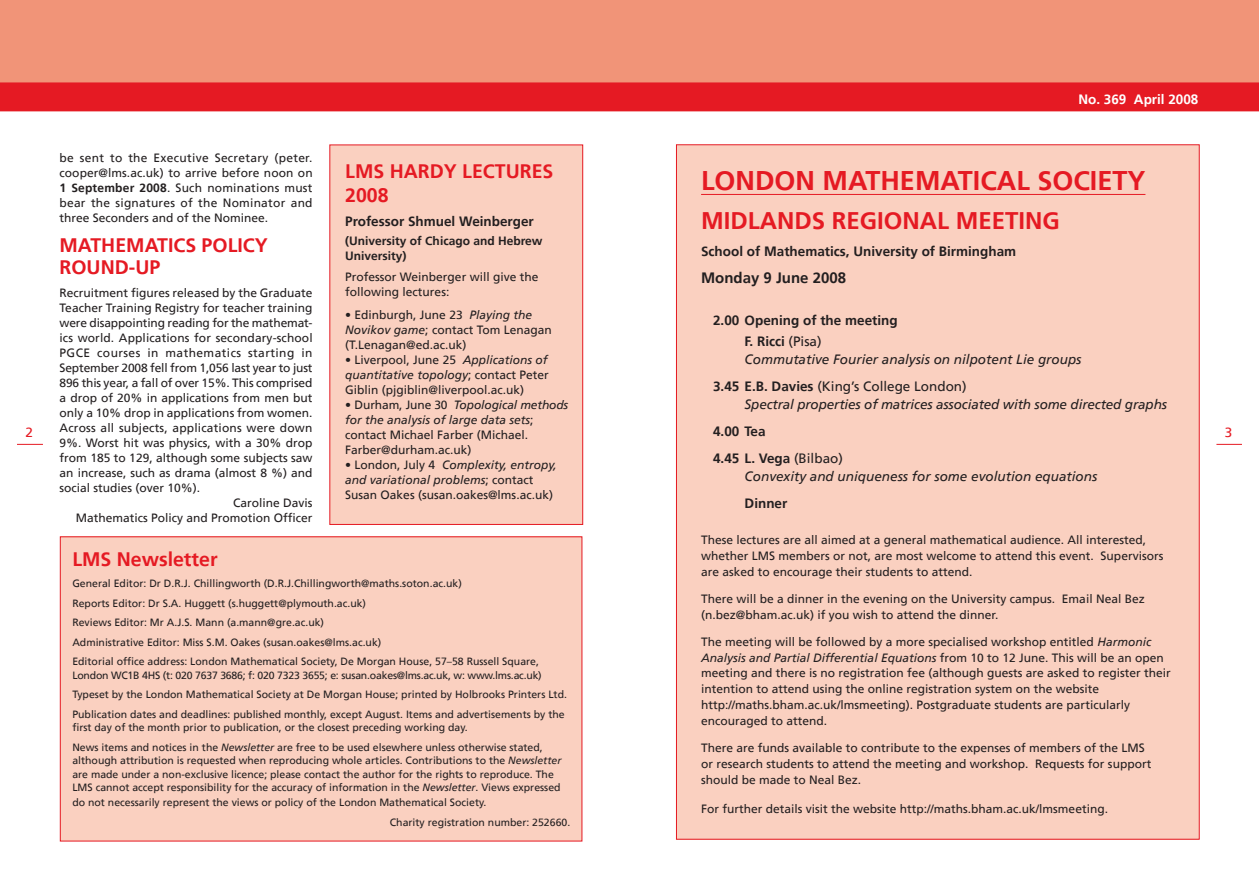
<style>
.page{position:relative;width:1259px;height:893px;background:#fff}
.page>*{position:absolute;margin:0;border:0;box-sizing:border-box;transform-origin:0 0}
.t1{font:700 27px "Frutiger CE";color:#e51a23}
.t2{font:700 24px "Frutiger CE";color:#e51a23}
.t3{font:700 19.5px/22.5px "Frutiger CE";color:#e51a23}
.t4{font:700 15px "Frutiger CE";color:#231f20}
.t5{font:italic 13.5px/27px "Frutiger CE";color:#231f20}
.t6{font:700 13.5px/21px "Frutiger CE";color:#231f20}
.t7{font:700 13.5px "Frutiger CE";color:#fff}
.t8{font:12px/15px "Frutiger CE";color:#231f20}
.t9{font:700 12px/15px "Frutiger CE";color:#231f20}
.t10{font:12px "Frutiger CE";letter-spacing:.035em;color:#231f20}
.t11{font:10.5px/19.5px "Frutiger CE";color:#231f20}
.s1{font-weight:700}
.s2{font-style:italic}
.s3{font-weight:400}
.s4{font-weight:700;font-style:normal}
.s5{font-style:normal}
</style>
<div class="page">
<svg style="left:17px;top:444px;width:26px;height:1px"></svg>
<div style="left:60px;top:537px;width:522px;height:304px;background:#fad0c0"></div>
<div style="left:0;top:0;width:1259px;height:24px;background:#f19478"></div>
<svg style="left:0;top:24px;width:1259px;height:88px;background:#ed6d5d"></svg>
<div style="left:993px;top:92px;width:207px;height:17px;border:2px solid #e51a23"></div>
<svg style="left:1216px;top:444px;width:26px;height:1px"></svg>
<div style="left:676px;top:145px;width:523px;height:694px;background:#fad0c0"></div>
<hr style="left:701px;top:194px;width:444px;height:1px;background:#e51a23">
<div style="left:330px;top:145px;width:253px;height:379px;background:#fad0c0"></div>
<div style="left:330px;top:145px;width:253px;height:380px;border:1px solid #e51a23"></div>
<p class="t8" style="left:60px;top:150px;width:255px;text-align:justify">be sent to the Executive Secretary (peter. cooper@lms.ac.uk) to arrive before noon on <span class="s1">1 September 2008</span>. Such nominations must bear the signatures of the Nominator and three Seconders and of the Nominee.</p>
<h3 class="t3" style="left:345px;top:159px;width:210px;line-height:24px">LMS HARDY LECTURES<br>2008</h3>
<p class="t6" style="left:345px;top:210px;width:190px">Professor Shmuel Weinberger</p>
<p class="t9" style="left:345px;top:233px;width:199px">(University of Chicago and Hebrew<br>University)</p>
<p class="t8" style="left:345px;top:269px;width:195px">Professor Weinberger will give the following lectures:</p>
<p class="t8" style="left:345px;top:307px;width:208px">• Edinburgh, June 23 <span class="s2">Playing the<br>Novikov game</span>; contact Tom Lenagan (T.Lenagan@ed.ac.uk)</p>
<p class="t8" style="left:345px;top:352px;width:205px;text-align:justify">• Liverpool, June 25 <span class="s2">Applications of quantitative topology</span>; contact Peter Giblin (pjgiblin@liverpool.ac.uk)</p>
<p class="t8" style="left:345px;top:397px;width:224px">• Durham, June 30 <span class="s2">Topological methods for the analysis of large data sets</span>; contact Michael Farber (Michael.<br>Farber@durham.ac.uk)</p>
<p class="t8" style="left:345px;top:457px;width:213px">• London, July 4 <span class="s2">Complexity, entropy, and variational problems</span>; contact<br>Susan Oakes (susan.oakes@lms.ac.uk)</p>
<h3 class="t3" style="left:60px;top:233px;width:210px">MATHEMATICS POLICY<br>ROUND-UP</h3>
<p class="t8" style="left:60px;top:285px;width:255px">Recruitment figures released by the Graduate</p>
<p class="t8" style="left:60px;top:300px;width:254px">Teacher Training Registry for teacher training</p>
<p class="t8" style="left:60px;top:315px;width:254px">were disappointing reading for the mathemat-</p>
<p class="t8" style="left:60px;top:330px;width:255px">ics world. Applications for secondary-school</p>
<p class="t10" style="left:60px;top:345px;width:254px">PGCE courses in mathematics starting in</p>
<p class="t8" style="left:60px;top:360px;width:254px">September 2008 fell from 1,056 last year to just</p>
<p class="t8" style="left:60px;top:375px;width:254px">896 this year, a fall of over 15%. This comprised</p>
<p class="t8" style="left:60px;top:390px;width:254px">a drop of 20% in applications from men but</p>
<p class="t8" style="left:60px;top:405px;width:255px">only a 10% drop in applications from women.</p>
<p class="t8" style="left:60px;top:420px;width:254px">Across all subjects, applications were down</p>
<p class="t8" style="left:60px;top:435px;width:254px">9%. Worst hit was physics, with a 30% drop</p>
<p class="t8" style="left:60px;top:450px;width:254px">from 185 to 129, although some subjects saw</p>
<p class="t8" style="left:60px;top:465px;width:254px">an increase, such as drama (almost 8 %) and</p>
<p class="t8" style="left:60px;top:480px;width:142px">social studies (over 10%).</p>
<p class="t8" style="left:233px;top:495px;width:81px">Caroline Davis</p>
<p class="t8" style="left:76px;top:510px;width:238px">Mathematics Policy and Promotion Officer</p>
<h3 class="t3" style="left:72px;top:548px;width:147px">LMS Newsletter</h3>
<p class="t11" style="left:72px;top:574px;width:468px">General Editor: Dr D.R.J. Chillingworth (D.R.J.Chillingworth@maths.soton.ac.uk)<br>Reports Editor: Dr S.A. Huggett (s.huggett@plymouth.ac.uk)<br>Reviews Editor: Mr A.J.S. Mann (a.mann@gre.ac.uk)<br>Administrative Editor: Miss S.M. Oakes (susan.oakes@lms.ac.uk)<br>Editorial office address: London Mathematical Society, De Morgan House, 57–58 Russell Square,</p>
<p class="t11" style="left:72px;top:665px;width:496px">London WC1B 4HS (t: 020 7637 3686; f: 020 7323 3655; e: susan.oakes@lms.ac.uk, w: www.lms.ac.uk)<br>Typeset by the London Mathematical Society at De Morgan House; printed by Holbrooks Printers Ltd.<br>Publication dates and deadlines: published monthly, except August. Items and advertisements by the</p>
<p class="t11" style="left:72px;top:718px;width:472px">first day of the month prior to publication, or the closest preceding working day.<br>News items and notices in the <span class="s2">Newsletter</span> are free to be used elsewhere unless otherwise stated,</p>
<p class="t11" style="left:72px;top:754px;width:490px;line-height:13.5px">although attribution is requested when reproducing whole articles. Contributions to the <span class="s2">Newsletter </span>are made under a non-exclusive licence; please contact the author for the rights to reproduce. The<br>LMS cannot accept responsibility for the accuracy of information in the <span class="s2">Newsletter</span>. Views expressed</p>
<p class="t11" style="left:390px;top:793px;width:182px;text-indent:-317px">do not necessarily represent the views or policy of the London Mathematical Society.<br>Charity registration number: 252660.</p>
<p class="t7" style="left:1078px;top:91px;width:122px">No. 369 April 2008</p>
<h1 class="t1" style="left:701px;top:164px;width:446px">LONDON MATHEMATICAL SOCIETY</h1>
<h2 class="t2" style="left:701px;top:206px;width:360px">MIDLANDS REGIONAL MEETING</h2>
<p class="t6" style="left:701px;top:241px;width:317px">School of Mathematics, University of Birmingham</p>
<p class="t4" style="left:701px;top:269px;width:147px">Monday 9 June 2008</p>
<p class="t6" style="left:744px;top:310px;width:155px;text-indent:-31px">2.00 Opening of the meeting<br>F. Ricci <span class="s3">(Pisa)</span></p>
<p class="t5" style="left:713px;top:346px;width:370px;text-indent:32px">Commutative Fourier analysis on nilpotent Lie groups<br><span class="s4">3.45 E.B. Davies</span> <span class="s5">(King’s College London)</span></p>
<p class="t5" style="left:744px;top:391px;width:424px">Spectral properties of matrices associated with some directed graphs</p>
<p class="t6" style="left:713px;top:418px;width:131px;line-height:27px">4.00 Tea<br>4.45 L. Vega <span class="s3">(Bilbao)</span></p>
<p class="t5" style="left:744px;top:463px;width:354px">Convexity and uniqueness for some evolution equations</p>
<p class="t6" style="left:744px;top:493px;width:44px">Dinner</p>
<p class="t8" style="left:701px;top:532px;width:464px;line-height:15.9px">These lectures are all aimed at a general mathematical audience. All interested, whether LMS members or not, are most welcome to attend this event. Supervisors are asked to encourage their students to attend.</p>
<p class="t8" style="left:701px;top:591px;width:445px;line-height:15.9px">There will be a dinner in the evening on the University campus. Email Neal Bez (n.bez@bham.ac.uk) if you wish to attend the dinner.</p>
<p class="t8" style="left:701px;top:633px;width:471px;line-height:15.9px">The meeting will be followed by a more specialised workshop entitled <span class="s2">Harmonic Analysis and Partial Differential Equations</span> from 10 to 12 June. This will be an open meeting and there is no registration fee (although guests are asked to register their intention to attend using the online registration system on the website http://maths.bham.ac.uk/lmsmeeting). Postgraduate students are particularly encouraged to attend.</p>
<p class="t8" style="left:701px;top:740px;width:452px;line-height:15.9px">There are funds available to contribute to the expenses of members of the LMS or research students to attend the meeting and workshop. Requests for support should be made to Neal Bez.</p>
<p class="t8" style="left:701px;top:801px;width:408px">For further details visit the website http://maths.bham.ac.uk/lmsmeeting.</p>
</div>
